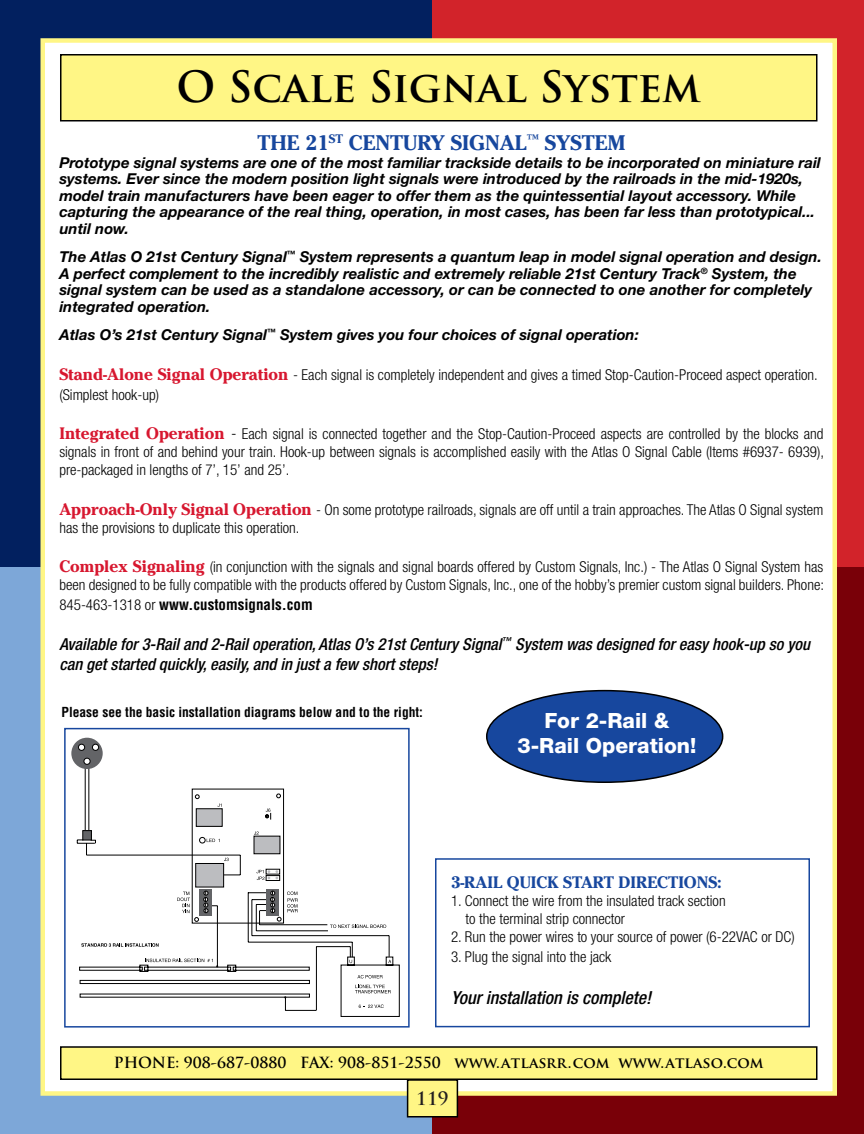
<style>
.page{position:relative;width:864px;height:1134px;background:#fff}
.page>*{position:absolute;margin:0;border:0;box-sizing:border-box;transform-origin:0 0}
.t1{font:700 42px "Trajan Pro";color:#000}
.t2{font:700 21px "Cheltenham";color:#17479e}
.t3{font:800 21px/25.2px "Helvetica Neue";color:#fff;text-align:center}
.t4{font:italic 500 condensed 18px "Helvetica Neue";color:#000}
.t5{font:700 18px "Trajan Pro";color:#221f1f}
.t6{font:italic 500 condensed 16.5px/19.8px "Helvetica Neue";color:#000}
.t7{font:700 16.5px "Cheltenham";color:#17479e}
.t8{font:300 condensed 15px/18px "Helvetica Neue";color:#000}
.t9{font:italic 700 15px/16.5px "Helvetica Neue";color:#000}
.t10{font:700 15px "Trajan Pro";color:#000}
.t11{font:700 condensed 15px "Helvetica";color:#000}
.t12{font:700 condensed 13.5px "Helvetica";color:#000}
.s1{font-family:"Cheltenham";font-weight:700;font-stretch:normal;font-size:16.5px;color:#d7172f}
.s2{font-size:16.5px}
.s3{font-family:"Helvetica Neue";font-weight:300}
</style>
<div class="page">
<div style="left:0;top:0;width:432px;height:567px;background:#02205f"></div>
<div style="left:432px;top:0;width:432px;height:567px;background:#d2232a"></div>
<div style="left:0;top:567px;width:432px;height:567px;background:#7da7d8"></div>
<div style="left:432px;top:567px;width:432px;height:567px;background:#790008"></div>
<div style="left:40px;top:38px;width:797px;height:1058px;background:#fff;border:4px solid #fff685"></div>
<div style="left:60px;top:54px;width:758px;height:68px;background:#fff685;border:2px solid #000"></div>
<div style="left:60px;top:1046px;width:758px;height:34px;background:#fff685;border:2px solid #000"></div>
<div style="left:407px;top:1079px;width:51px;height:39px;background:#fff685;border:2px solid #000"></div>
<svg style="left:81px;top:943px;width:78px;height:4px"></svg>
<svg style="left:331px;top:925px;width:55px;height:3px"></svg>
<hr style="left:260px;top:924px;width:67px;height:1px;background:#000">
<hr style="left:256px;top:930px;width:72px;height:1px;background:#000">
<hr style="left:285px;top:1010px;width:31px;height:1px;background:#000">
<hr style="left:316px;top:947px;width:1px;height:63px;background:#000">
<hr style="left:316px;top:946px;width:34px;height:1px;background:#000">
<hr style="left:217px;top:906px;width:1px;height:60px;background:#000">
<hr style="left:252px;top:900px;width:1px;height:36px;background:#000">
<hr style="left:252px;top:935px;width:137px;height:1px;background:#000">
<hr style="left:248px;top:892px;width:1px;height:50px;background:#000">
<hr style="left:248px;top:942px;width:104px;height:1px;background:#000">
<hr style="left:87px;top:855px;width:153px;height:1px;background:#000">
<svg style="left:77px;top:840px;width:19px;height:15px"></svg>
<hr style="left:88px;top:768px;width:1px;height:63px;background:#000">
<hr style="left:85px;top:768px;width:1px;height:63px;background:#000">
<div style="left:83px;top:831px;width:8px;height:9px;background:#636467"></div>
<div style="left:82px;top:830px;width:10px;height:10px;border:1px solid #000"></div>
<div style="left:71px;top:738px;width:32px;height:31px;background:#636467;border-radius:50%"></div>
<svg style="left:84px;top:758px;width:6px;height:6px"></svg>
<div style="left:84px;top:758px;width:6px;height:7px;border:1px solid #000;border-radius:50%"></div>
<div style="left:92px;top:744px;width:7px;height:6px;background:#fff;border-radius:50%"></div>
<div style="left:92px;top:744px;width:7px;height:7px;border:1px solid #000;border-radius:50%"></div>
<div style="left:78px;top:744px;width:7px;height:6px;background:#fff;border-radius:50%"></div>
<div style="left:78px;top:744px;width:7px;height:7px;border:1px solid #000;border-radius:50%"></div>
<svg style="left:340px;top:936px;width:60px;height:81px"></svg>
<svg style="left:79px;top:959px;width:231px;height:51px"></svg>
<svg style="left:177px;top:788px;width:121px;height:143px"></svg>
<div style="left:64px;top:728px;width:346px;height:300px;border:2px solid #17479e"></div>
<div style="left:487px;top:691px;width:236px;height:91px;background:#17479e;border-radius:50%"></div>
<div style="left:435px;top:858px;width:375px;height:169px;border:2px solid #17479e"></div>
<h1 class="t1" style="left:177px;top:61px;width:526px">O Scale Signal System</h1>
<h2 class="t2" style="left:257px;top:130px;width:370px">THE 21<sup>ST</sup> CENTURY SIGNAL<sup>™</sup> SYSTEM</h2>
<p class="t9" style="left:59px;top:154px;width:763px">Prototype signal systems are one of the most familiar trackside details to be incorporated on miniature rail systems. Ever since the modern position light signals were introduced by the railroads in the mid-1920s, model train manufacturers have been eager to offer them as the quintessential layout accessory. While capturing the appearance of the real thing, operation, in most cases, has been far less than prototypical... until now.</p>
<p class="t9" style="left:59px;top:248px;width:764px">The Atlas O 21st Century Signal<sup>™</sup> System represents a quantum leap in model signal operation and design.<br>A perfect complement to the incredibly realistic and extremely reliable 21st Century Track<sup>®</sup> System, the signal system can be used as a standalone accessory, or can be connected to one another for completely integrated operation.</p>
<p class="t9" style="left:59px;top:326px;width:581px">Atlas O’s 21st Century Signal<sup>™</sup> System gives you four choices of signal operation:</p>
<p class="t8" style="left:59px;top:365px;width:760px;line-height:19.8px"><span class="s1">Stand-Alone Signal Operation</span> - Each signal is completely independent and gives a timed Stop-Caution-Proceed aspect operation. (Simplest hook-up)</p>
<p class="t8" style="left:59px;top:425px;width:766px;text-align:justify"><span class="s1">Integrated Operation</span> <span class="s2">-</span> Each signal is connected together and the Stop-Caution-Proceed aspects are controlled by the blocks and signals in front of and behind your train. Hook-up between signals is accomplished easily with the Atlas O Signal Cable (Items #6937- 6939), pre-packaged in lengths of 7’, 15’ and 25’.</p>
<p class="t8" style="left:59px;top:500px;width:766px"><span class="s1">Approach-Only Signal Operation</span> - On some prototype railroads, signals are off until a train approaches. The Atlas O Signal system has the provisions to duplicate this operation.</p>
<p class="t8" style="left:59px;top:558px;width:766px"><span class="s1">Complex Signaling</span> (in conjunction with the signals and signal boards offered by Custom Signals, Inc.) - The Atlas O Signal System has been designed to be fully compatible with the products offered by Custom Signals, Inc., one of the hobby’s premier custom signal builders. Phone:</p>
<p class="t11" style="left:59px;top:595px;width:255px"><span class="s3">845-463-1318 or</span> www.customsignals.com</p>
<p class="t6" style="left:59px;top:634px;width:752px">Available for 3-Rail and 2-Rail operation, Atlas O’s 21st Century Signal<sup>™</sup> System was designed for easy hook-up so you can get started quickly, easily, and in just a few short steps!</p>
<p class="t12" style="left:62px;top:703px;width:363px">Please see the basic installation diagrams below and to the right:</p>
<h2 class="t3" style="left:517px;top:707px;width:180px">For 2-Rail &amp;<br>3-Rail Operation!</h2>
<p class="t7" style="left:451px;top:873px;width:35px">3-Rail</p>
<p class="t7" style="left:507px;top:873px;width:77px">Quick Start</p>
<p class="t7" style="left:619px;top:873px;width:23px">Directions</p>
<p class="t7" style="left:717px;top:873px;width:6px">:</p>
<p class="t8" style="left:466px;top:892px;width:262px;text-indent:-14px">1. Connect the wire from the insulated track section to the terminal strip connector</p>
<p class="t8" style="left:451px;top:928px;width:345px">2. Run the power wires to your source of power (6-22VAC or DC)</p>
<p class="t8" style="left:451px;top:948px;width:162px">3. Plug the signal into the jack</p>
<p class="t4" style="left:451px;top:987px;width:201px">Your installation is complete!</p>
<p class="t10" style="left:114px;top:1053px;width:651px">PHONE: 908-687-0880 FAX: 908-851-2550 www.atlasrr.com www.atlaso.com</p>
<p class="t5" style="left:416px;top:1087px;width:34px">119</p>
</div>
